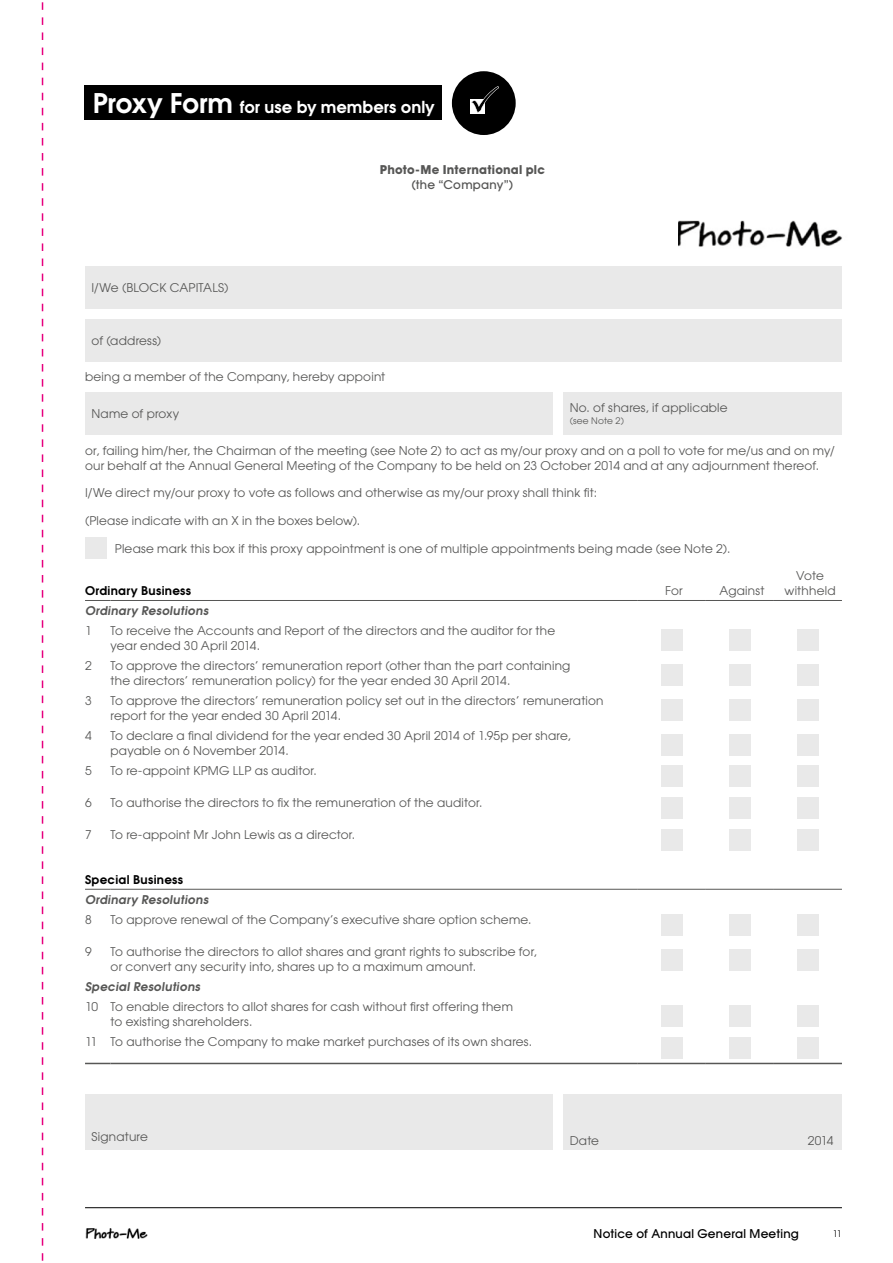
<style>
.page{position:relative;width:893px;height:1263px;background:#fff}
.page>*{position:absolute;margin:0;border:0;box-sizing:border-box;transform-origin:0 0}
.t1{font:600 16.5px "ITC Avant Garde DT";color:#fff}
.t2{font:12px/15px "ITC Avant Garde DT";letter-spacing:.02em;color:#575756}
.t3{font:600 12px "ITC Avant Garde DT";color:#575756}
.t4{font:600 12px "ITC Avant Garde DT";letter-spacing:.025em;color:#000}
.t5{font:500 12px "ITC Avant Garde DT";letter-spacing:.02em;color:#000}
.t6{font:700 12px "ITC Avant Garde DT";letter-spacing:.015em;color:#575756}
.t7{font:500 12px "ITC Avant Garde DT";letter-spacing:.02em;color:#575756}
.t8{font:9px "ITC Avant Garde DT";letter-spacing:.03em;color:#575756}
.t9{font:9px "ITC Avant Garde DT";color:#000}
.s1{font-size:27px}
</style>
<div class="page">
<hr style="left:85px;top:1207px;width:757px;height:1px;background:#000">
<img style="left:85px;top:1228px;width:63px;height:10px">
<div style="left:85px;top:266px;width:757px;height:42px;background:#e9e9e9"></div>
<div style="left:85px;top:319px;width:757px;height:42px;background:#e9e9e9"></div>
<div style="left:85px;top:392px;width:468px;height:43px;background:#e9e9e9"></div>
<div style="left:85px;top:1094px;width:468px;height:55px;background:#e9e9e9"></div>
<div style="left:563px;top:392px;width:279px;height:43px;background:#e9e9e9"></div>
<div style="left:563px;top:1094px;width:279px;height:55px;background:#e9e9e9"></div>
<div style="left:84px;top:85px;width:357px;height:34px;background:#000"></div>
<svg style="left:42px;top:2px;width:1px;height:1259px"></svg>
<div style="left:452px;top:71px;width:64px;height:64px;background:#000;border-radius:50%"></div>
<div style="left:471px;top:100px;width:14px;height:14px;background:#fff"></div>
<svg style="left:471px;top:86px;width:28px;height:27px"></svg>
<div style="left:85px;top:537px;width:21px;height:22px;background:#e9e9e9"></div>
<svg style="left:85px;top:600px;width:26px;height:1px"></svg>
<hr style="left:111px;top:600px;width:527px;height:1px;background:#575756">
<hr style="left:638px;top:600px;width:68px;height:1px;background:#575756">
<hr style="left:706px;top:600px;width:68px;height:1px;background:#575756">
<hr style="left:774px;top:600px;width:68px;height:1px;background:#575756">
<svg style="left:85px;top:889px;width:26px;height:1px"></svg>
<hr style="left:111px;top:889px;width:527px;height:1px;background:#575756">
<hr style="left:638px;top:889px;width:68px;height:1px;background:#575756">
<hr style="left:706px;top:889px;width:68px;height:1px;background:#575756">
<hr style="left:774px;top:889px;width:68px;height:1px;background:#575756">
<svg style="left:85px;top:1063px;width:26px;height:1px"></svg>
<hr style="left:111px;top:1063px;width:527px;height:1px;background:#575756">
<hr style="left:638px;top:1063px;width:68px;height:1px;background:#575756">
<hr style="left:706px;top:1063px;width:68px;height:1px;background:#575756">
<hr style="left:774px;top:1063px;width:68px;height:1px;background:#575756">
<div style="left:661px;top:629px;width:21px;height:21px;background:#e9e9e9"></div>
<div style="left:729px;top:629px;width:21px;height:21px;background:#e9e9e9"></div>
<div style="left:797px;top:629px;width:22px;height:21px;background:#e9e9e9"></div>
<div style="left:661px;top:664px;width:21px;height:21px;background:#e9e9e9"></div>
<div style="left:729px;top:664px;width:21px;height:21px;background:#e9e9e9"></div>
<div style="left:797px;top:664px;width:22px;height:21px;background:#e9e9e9"></div>
<div style="left:661px;top:699px;width:21px;height:21px;background:#e9e9e9"></div>
<div style="left:729px;top:699px;width:21px;height:21px;background:#e9e9e9"></div>
<div style="left:797px;top:699px;width:22px;height:21px;background:#e9e9e9"></div>
<div style="left:661px;top:734px;width:21px;height:21px;background:#e9e9e9"></div>
<div style="left:729px;top:734px;width:21px;height:21px;background:#e9e9e9"></div>
<div style="left:797px;top:734px;width:22px;height:21px;background:#e9e9e9"></div>
<div style="left:661px;top:766px;width:21px;height:21px;background:#e9e9e9"></div>
<div style="left:729px;top:766px;width:21px;height:21px;background:#e9e9e9"></div>
<div style="left:797px;top:766px;width:22px;height:21px;background:#e9e9e9"></div>
<div style="left:661px;top:798px;width:21px;height:21px;background:#e9e9e9"></div>
<div style="left:729px;top:798px;width:21px;height:21px;background:#e9e9e9"></div>
<div style="left:797px;top:798px;width:22px;height:21px;background:#e9e9e9"></div>
<div style="left:661px;top:830px;width:21px;height:21px;background:#e9e9e9"></div>
<div style="left:729px;top:830px;width:21px;height:21px;background:#e9e9e9"></div>
<div style="left:797px;top:830px;width:22px;height:21px;background:#e9e9e9"></div>
<div style="left:661px;top:915px;width:21px;height:21px;background:#e9e9e9"></div>
<div style="left:729px;top:915px;width:21px;height:21px;background:#e9e9e9"></div>
<div style="left:797px;top:915px;width:22px;height:21px;background:#e9e9e9"></div>
<div style="left:661px;top:950px;width:21px;height:21px;background:#e9e9e9"></div>
<div style="left:729px;top:950px;width:21px;height:21px;background:#e9e9e9"></div>
<div style="left:797px;top:950px;width:22px;height:21px;background:#e9e9e9"></div>
<div style="left:661px;top:1005px;width:21px;height:21px;background:#e9e9e9"></div>
<div style="left:729px;top:1005px;width:21px;height:21px;background:#e9e9e9"></div>
<div style="left:797px;top:1005px;width:22px;height:21px;background:#e9e9e9"></div>
<div style="left:661px;top:1037px;width:21px;height:21px;background:#e9e9e9"></div>
<div style="left:729px;top:1037px;width:21px;height:21px;background:#e9e9e9"></div>
<div style="left:797px;top:1037px;width:22px;height:21px;background:#e9e9e9"></div>
<img style="left:678px;top:220px;width:164px;height:27px">
<h1 class="t1" style="left:93px;top:96px;width:344px"><span class="s1">Proxy Form</span> for use by members only</h1>
<p class="t2" style="left:91px;top:280px;width:139px">I/We (BLOCK CAPITALS)</p>
<p class="t2" style="left:91px;top:333px;width:71px">of (address)</p>
<p class="t6" style="left:380px;top:161px;width:167px">Photo-Me International plc</p>
<p class="t7" style="left:411px;top:177px;width:103px">(the “Company”)</p>
<p class="t2" style="left:85px;top:369px;width:302px">being a member of the Company, hereby appoint</p>
<p class="t2" style="left:91px;top:406px;width:89px">Name of proxy</p>
<p class="t2" style="left:570px;top:400px;width:159px">No. of shares, if applicable</p>
<p class="t8" style="left:570px;top:415px;width:56px">(see Note 2)</p>
<p class="t2" style="left:85px;top:442px;width:751px">or, failing him/her, the Chairman of the meeting (see Note 2) to act as my/our proxy and on a poll to vote for me/us and on my/ our behalf at the Annual General Meeting of the Company to be held on 23 October 2014 and at any adjournment thereof.</p>
<p class="t2" style="left:85px;top:485px;width:513px">I/We direct my/our proxy to vote as follows and otherwise as my/our proxy shall think fit:</p>
<p class="t2" style="left:85px;top:513px;width:277px">(Please indicate with an X in the boxes below).</p>
<p class="t2" style="left:115px;top:541px;width:617px">Please mark this box if this proxy appointment is one of multiple appointments being made (see Note 2).</p>
<p class="t4" style="left:85px;top:583px;width:108px">Ordinary Business</p>
<p class="t2" style="left:665px;top:583px;width:19px">For</p>
<p class="t2" style="left:719px;top:583px;width:46px">Against</p>
<p class="t2" style="left:785px;top:568px;width:52px;text-align:center">Vote withheld</p>
<p class="t3" style="left:85px;top:603px;width:127px">Ordinary Resolutions</p>
<p class="t2" style="left:85px;top:623px;width:8px">1</p>
<p class="t2" style="left:111px;top:623px;width:446px">To receive the Accounts and Report of the directors and the auditor for the year ended 30 April 2014.</p>
<p class="t2" style="left:85px;top:658px;width:8px">2</p>
<p class="t2" style="left:111px;top:658px;width:461px">To approve the directors’ remuneration report (other than the part containing the directors’ remuneration policy) for the year ended 30 April 2014.</p>
<p class="t2" style="left:85px;top:693px;width:8px">3</p>
<p class="t2" style="left:111px;top:693px;width:495px">To approve the directors’ remuneration policy set out in the directors’ remuneration report for the year ended 30 April 2014.</p>
<p class="t2" style="left:85px;top:728px;width:8px">4</p>
<p class="t2" style="left:111px;top:728px;width:462px">To declare a final dividend for the year ended 30 April 2014 of 1.95p per share, payable on 6 November 2014.</p>
<p class="t2" style="left:85px;top:763px;width:8px">5</p>
<p class="t2" style="left:111px;top:763px;width:208px">To re-appoint KPMG LLP as auditor.</p>
<p class="t2" style="left:85px;top:795px;width:8px">6</p>
<p class="t2" style="left:111px;top:795px;width:374px">To authorise the directors to fix the remuneration of the auditor.</p>
<p class="t2" style="left:85px;top:827px;width:8px">7</p>
<p class="t2" style="left:111px;top:827px;width:246px">To re-appoint Mr John Lewis as a director.</p>
<p class="t4" style="left:85px;top:872px;width:100px">Special Business</p>
<p class="t3" style="left:85px;top:892px;width:127px">Ordinary Resolutions</p>
<p class="t2" style="left:85px;top:912px;width:8px">8</p>
<p class="t2" style="left:111px;top:912px;width:422px">To approve renewal of the Company’s executive share option scheme.</p>
<p class="t2" style="left:85px;top:944px;width:8px">9</p>
<p class="t2" style="left:111px;top:944px;width:428px">To authorise the directors to allot shares and grant rights to subscribe for, or convert any security into, shares up to a maximum amount.</p>
<p class="t3" style="left:85px;top:979px;width:119px">Special Resolutions</p>
<p class="t2" style="left:111px;top:999px;width:404px;text-indent:-26px">10 To enable directors to allot shares for cash without first offering them to existing shareholders.</p>
<p class="t2" style="left:85px;top:1034px;width:449px">11 To authorise the Company to make market purchases of its own shares.</p>
<p class="t2" style="left:91px;top:1129px;width:58px">Signature</p>
<p class="t2" style="left:570px;top:1133px;width:31px">Date</p>
<p class="t2" style="left:808px;top:1133px;width:27px">2014</p>
<p class="t5" style="left:594px;top:1226px;width:207px">Notice of Annual General Meeting</p>
<p class="t9" style="left:833px;top:1228px;width:11px">11</p>
</div>
